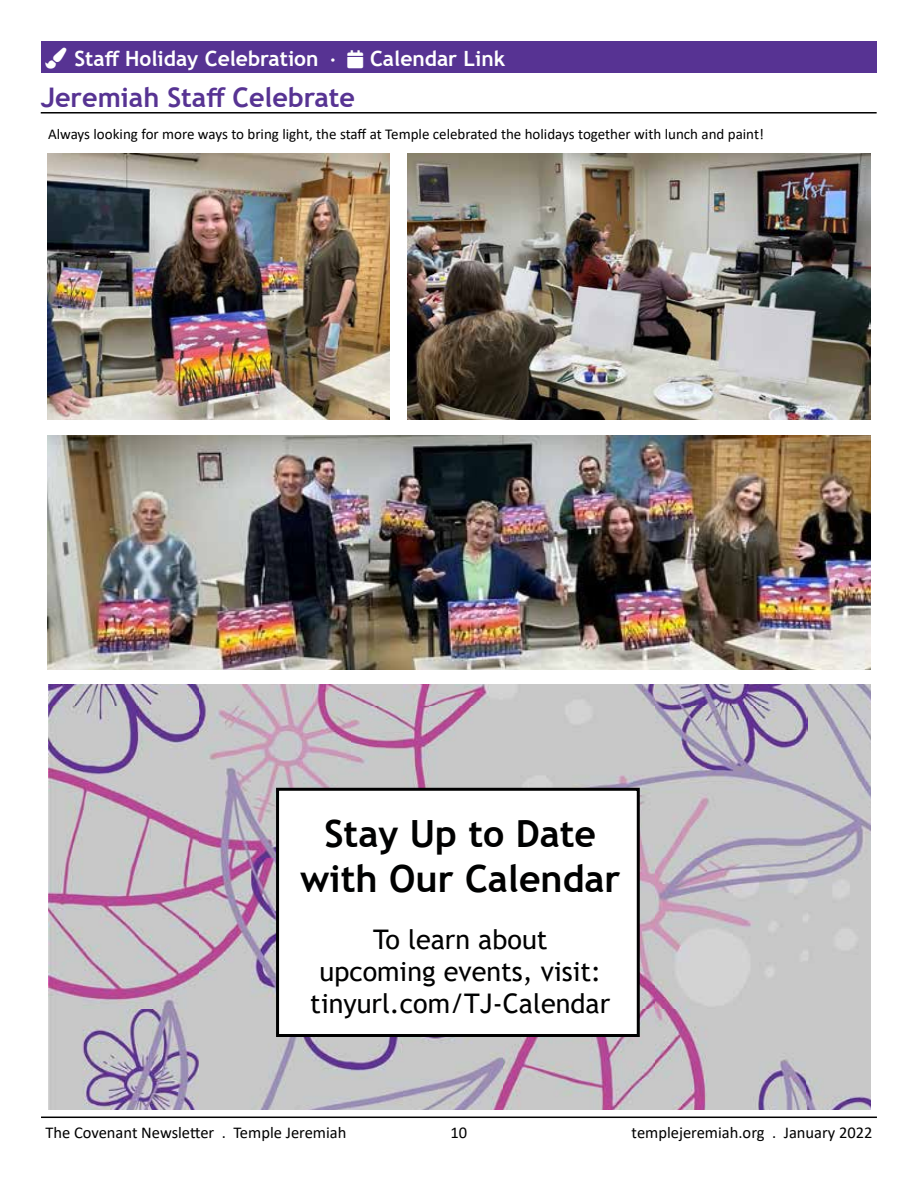
<style>
.page{position:relative;width:918px;height:1188px;background:#fff}
.page>*{position:absolute;margin:0;border:0;box-sizing:border-box;transform-origin:0 0}
.t1{font:700 37.5px/45px "Trebuchet MS";color:#000101;text-align:center}
.t2{font:27px/32.4px "Trebuchet MS";color:#000101;text-align:center}
.t3{font:700 27px "Trebuchet MS";color:#573393}
.t4{font:700 21px "Trebuchet MS";color:#fff}
.t5{font:16.5px "Calibri";color:#000}
.t6{font:15px "Calibri";color:#000}
.s1{font-size:10.5px}
</style>
<div class="page">
<div style="left:41px;top:41px;width:836px;height:32px;background:#573393"></div>
<hr style="left:41px;top:1117px;width:836px;height:1px;background:#000">
<hr style="left:41px;top:112px;width:836px;height:2px;background:#000">
<img style="left:47px;top:154px;width:343px;height:266px">
<img style="left:408px;top:154px;width:463px;height:266px">
<img style="left:47px;top:436px;width:824px;height:234px">
<img style="left:48px;top:685px;width:823px;height:424px">
<div style="left:278px;top:789px;width:360px;height:247px;background:#fff"></div>
<div style="left:276px;top:788px;width:364px;height:249px;border:3px solid #000"></div>
<h3 class="t4" style="left:45px;top:45px;width:461px">■▼◆▲ Staff Holiday Celebration <span class="s1">•</span> ●■ Calendar Link</h3>
<h2 class="t3" style="left:41px;top:81px;width:316px">Jeremiah Staff Celebrate</h2>
<p class="t6" style="left:48px;top:123px;width:717px">Always looking for more ways to bring light, the staff at Temple celebrated the holidays together with lunch and paint!</p>
<h1 class="t1" style="left:300px;top:811px;width:322px">Stay Up to Date with Our Calendar</h1>
<h2 class="t2" style="left:310px;top:923px;width:301px">To learn about<br>upcoming events, visit: tinyurl.com/TJ-Calendar</h2>
<p class="t5" style="left:45px;top:1121px;width:303px">The Covenant Newsletter . Temple Jeremiah</p>
<p class="t5" style="left:451px;top:1121px;width:18px">10</p>
<p class="t5" style="left:632px;top:1121px;width:242px">templejeremiah.org . January 2022</p>
</div>
